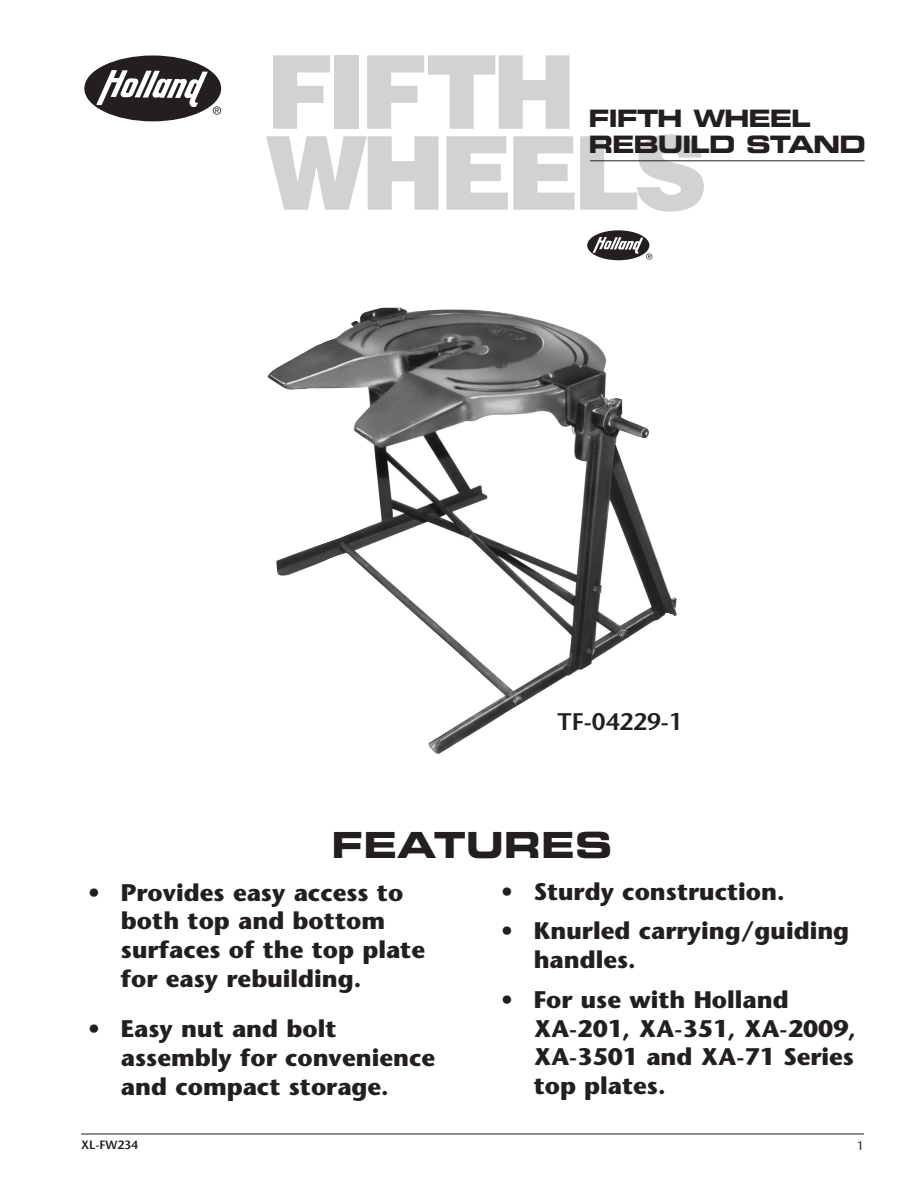
<style>
.page{position:relative;width:918px;height:1188px;background:#fff}
.page>*{position:absolute;margin:0;border:0;box-sizing:border-box;transform-origin:0 0}
.t1{font:900 102px/81px "Helvetica";letter-spacing:-.065em;color:#d1d2d4}
.t2{font:36px "Eurostile Bold Extended Two";color:#231f20}
.t3{font:700 24px/28.8px "Stone Sans";color:#231f20}
.t4{font:24px/26px "Eurostile Bold Extended Two";letter-spacing:-.05em;color:#231f20}
.t5{font:600 24px "Stone Sans";color:#231f20}
.t6{font:600 12px "Stone Sans";color:#231f20}
.t7{font:12px "Stone Sans";color:#231f20}
</style>
<div class="page">
<img style="left:267px;top:308px;width:410px;height:446px">
<div style="left:84px;top:55px;width:137px;height:66px;background:#231f20;border-radius:50%"></div>
<svg style="left:96px;top:70px;width:125px;height:45px"></svg>
<div style="left:587px;top:230px;width:62px;height:30px;background:#231f20;border-radius:50%"></div>
<svg style="left:593px;top:237px;width:59px;height:23px"></svg>
<hr style="left:590px;top:160px;width:275px;height:1px;background:#231f20">
<hr style="left:81px;top:1134px;width:783px;height:1px;background:#231f20">
<h1 class="t1" style="left:266px;top:61px;width:443px">FIFTH<br>WHEELS</h1>
<p class="t4" style="left:588px;top:108px;width:279px">FIFTH WHEEL<br>REBUILD STAND</p>
<p class="t5" style="left:558px;top:713px;width:127px">TF-04229-1</p>
<h2 class="t2" style="left:331px;top:832px;width:283px">FEATURES</h2>
<p class="t3" style="left:121px;top:880px;width:306px;text-indent:-33px">• Provides easy access to both top and bottom surfaces of the top plate for easy rebuilding.</p>
<p class="t3" style="left:121px;top:1017px;width:316px;text-indent:-33px">• Easy nut and bolt assembly for convenience and compact storage.</p>
<p class="t3" style="left:501px;top:880px;width:285px">• Sturdy construction.</p>
<p class="t3" style="left:534px;top:919px;width:317px;text-indent:-33px">• Knurled carrying/guiding handles.</p>
<p class="t3" style="left:534px;top:988px;width:324px;text-indent:-33px">• For use with Holland<br>XA-201, XA-351, XA-2009,<br>XA-3501 and XA-71 Series top plates.</p>
<p class="t6" style="left:81px;top:1140px;width:59px">XL-FW234</p>
<p class="t7" style="left:857px;top:1141px;width:8px">1</p>
</div>
